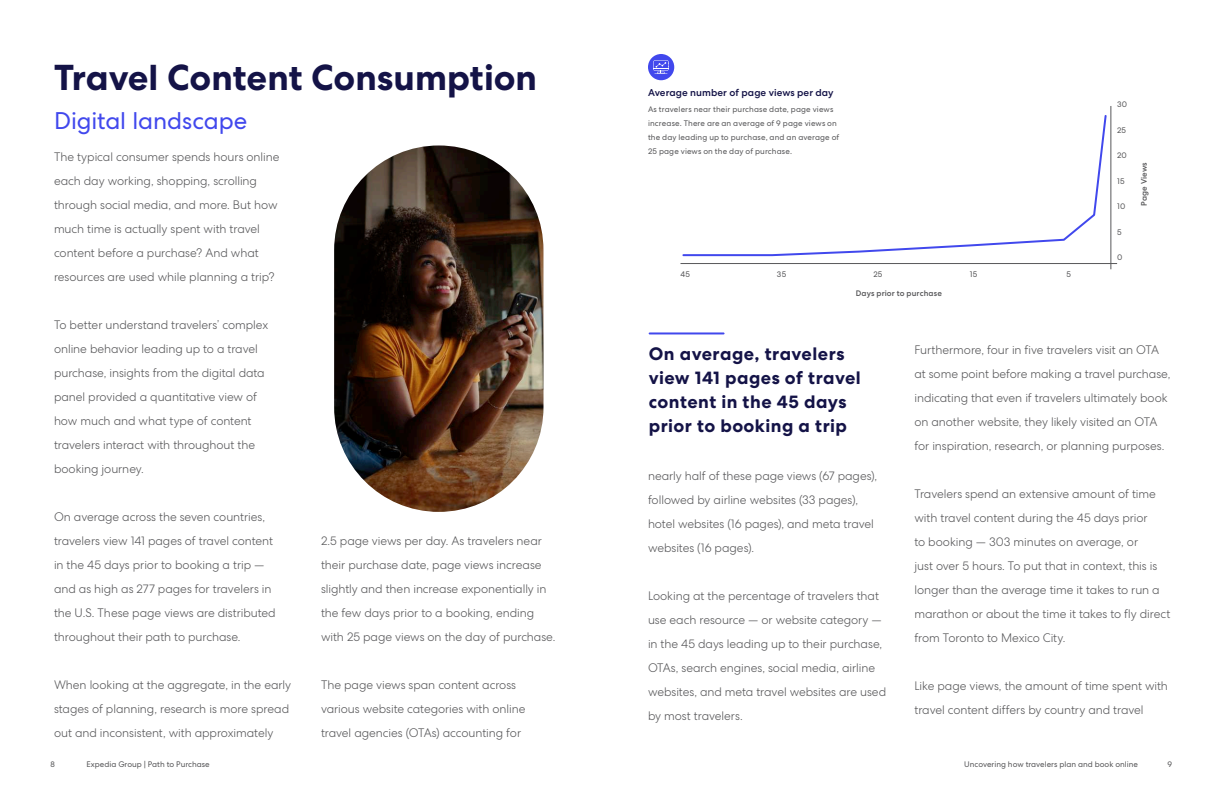
<style>
.page{position:relative;width:1224px;height:792px;background:#fff}
.page>*{position:absolute;margin:0;border:0;box-sizing:border-box;transform-origin:0 0}
.t1{font:700 36px "Centra No 2";color:#141347}
.t2{font:24px "Centra No 2";letter-spacing:-.005em;color:#4148ed}
.t3{font:700 18px/24px "Centra No 2";letter-spacing:.025em;color:#141347}
.t4{font:300 12px/24px "Centra No 2";letter-spacing:-.005em;color:#58585a}
.t5{font:500 10px "Centra No 2";letter-spacing:.005em;color:#141347}
.t6{font:8px/14px "Centra No 2";letter-spacing:.01em;color:#58585a}
.t7{font:500 8px "Centra No 2";letter-spacing:.015em;color:#58585a}
</style>
<div class="page">
<img style="left:334px;top:145px;width:210px;height:367px;border-radius:105px">
<div style="left:648px;top:54px;width:26px;height:26px;background:#4148ed;border-radius:50%"></div>
<svg style="left:653px;top:60px;width:16px;height:14px"></svg>
<hr style="left:650px;top:332px;width:74px;height:2px;background:#4148ed">
<hr style="left:680px;top:263px;width:437px;height:1px;background:#58585a">
<hr style="left:1111px;top:106px;width:1px;height:163px;background:#58585a">
<svg style="left:682px;top:115px;width:425px;height:142px"></svg>
<h1 class="t1" style="left:54px;top:56px;width:485px">Travel Content Consumption</h1>
<h2 class="t2" style="left:54px;top:107px;width:195px">Digital landscape</h2>
<p class="t4" style="left:54px;top:145px;width:227px">The typical consumer spends hours online each day working, shopping, scrolling through social media, and more. But how much time is actually spent with travel content before a purchase? And what resources are used while planning a trip?</p>
<p class="t4" style="left:54px;top:313px;width:216px">To better understand travelers’ complex online behavior leading up to a travel purchase, insights from the digital data panel provided a quantitative view of how much and what type of content travelers interact with throughout the booking journey.</p>
<p class="t4" style="left:54px;top:505px;width:223px">On average across the seven countries, travelers view 141 pages of travel content in the 45 days prior to booking a trip — and as high as 277 pages for travelers in the U.S. These page views are distributed throughout their path to purchase.</p>
<p class="t4" style="left:54px;top:673px;width:239px">When looking at the aggregate, in the early stages of planning, research is more spread out and inconsistent, with approximately</p>
<p class="t4" style="left:321px;top:529px;width:236px">2.5 page views per day. As travelers near their purchase date, page views increase slightly and then increase exponentially in the few days prior to a booking, ending with 25 page views on the day of purchase.</p>
<p class="t4" style="left:321px;top:673px;width:206px">The page views span content across various website categories with online travel agencies (OTAs) accounting for</p>
<p class="t5" style="left:648px;top:87px;width:187px">Average number of page views per day</p>
<p class="t6" style="left:648px;top:102px;width:193px">As travelers near their purchase date, page views increase. There are an average of 9 page views on the day leading up to purchase, and an average of 25 page views on the day of purchase.</p>
<p class="t6" style="left:680px;top:268px;width:11px">45</p>
<p class="t6" style="left:777px;top:268px;width:11px">35</p>
<p class="t6" style="left:873px;top:268px;width:11px">25</p>
<p class="t6" style="left:970px;top:268px;width:9px">15</p>
<p class="t6" style="left:1066px;top:268px;width:6px">5</p>
<p class="t7" style="left:856px;top:288px;width:88px">Days prior to purchase</p>
<p class="t6" style="left:1117px;top:97px;width:11px">30</p>
<p class="t6" style="left:1117px;top:123px;width:11px">25</p>
<p class="t6" style="left:1117px;top:148px;width:11px">20</p>
<p class="t6" style="left:1117px;top:174px;width:9px">15</p>
<p class="t6" style="left:1117px;top:199px;width:10px">10</p>
<p class="t6" style="left:1117px;top:225px;width:6px">5</p>
<p class="t6" style="left:1117px;top:250px;width:7px">0</p>
<p class="t7" style="left:1139px;top:206px;width:45px;rotate:-90deg">Page Views</p>
<h3 class="t3" style="left:649px;top:342px;width:214px">On average, travelers view 141 pages of travel content in the 45 days prior to booking a trip</h3>
<p class="t4" style="left:648px;top:464px;width:231px">nearly half of these page views (67 pages), followed by airline websites (33 pages), hotel websites (16 pages), and meta travel websites (16 pages).</p>
<p class="t4" style="left:648px;top:584px;width:240px">Looking at the percentage of travelers that use each resource — or website category — in the 45 days leading up to their purchase, OTAs, search engines, social media, airline websites, and meta travel websites are used by most travelers.</p>
<p class="t4" style="left:914px;top:338px;width:258px">Furthermore, four in five travelers visit an OTA at some point before making a travel purchase, indicating that even if travelers ultimately book on another website, they likely visited an OTA for inspiration, research, or planning purposes.</p>
<p class="t4" style="left:914px;top:482px;width:257px">Travelers spend an extensive amount of time with travel content during the 45 days prior<br>to booking — 303 minutes on average, or<br>just over 5 hours. To put that in context, this is longer than the average time it takes to run a marathon or about the time it takes to fly direct from Toronto to Mexico City.</p>
<p class="t4" style="left:914px;top:674px;width:255px">Like page views, the amount of time spent with travel content differs by country and travel</p>
<p class="t6" style="left:51px;top:757px;width:6px">8</p>
<p class="t6" style="left:87px;top:757px;width:125px">Expedia Group | Path to Purchase</p>
<p class="t6" style="left:964px;top:757px;width:175px">Uncovering how travelers plan and book online</p>
<p class="t6" style="left:1167px;top:757px;width:6px">9</p>
</div>
